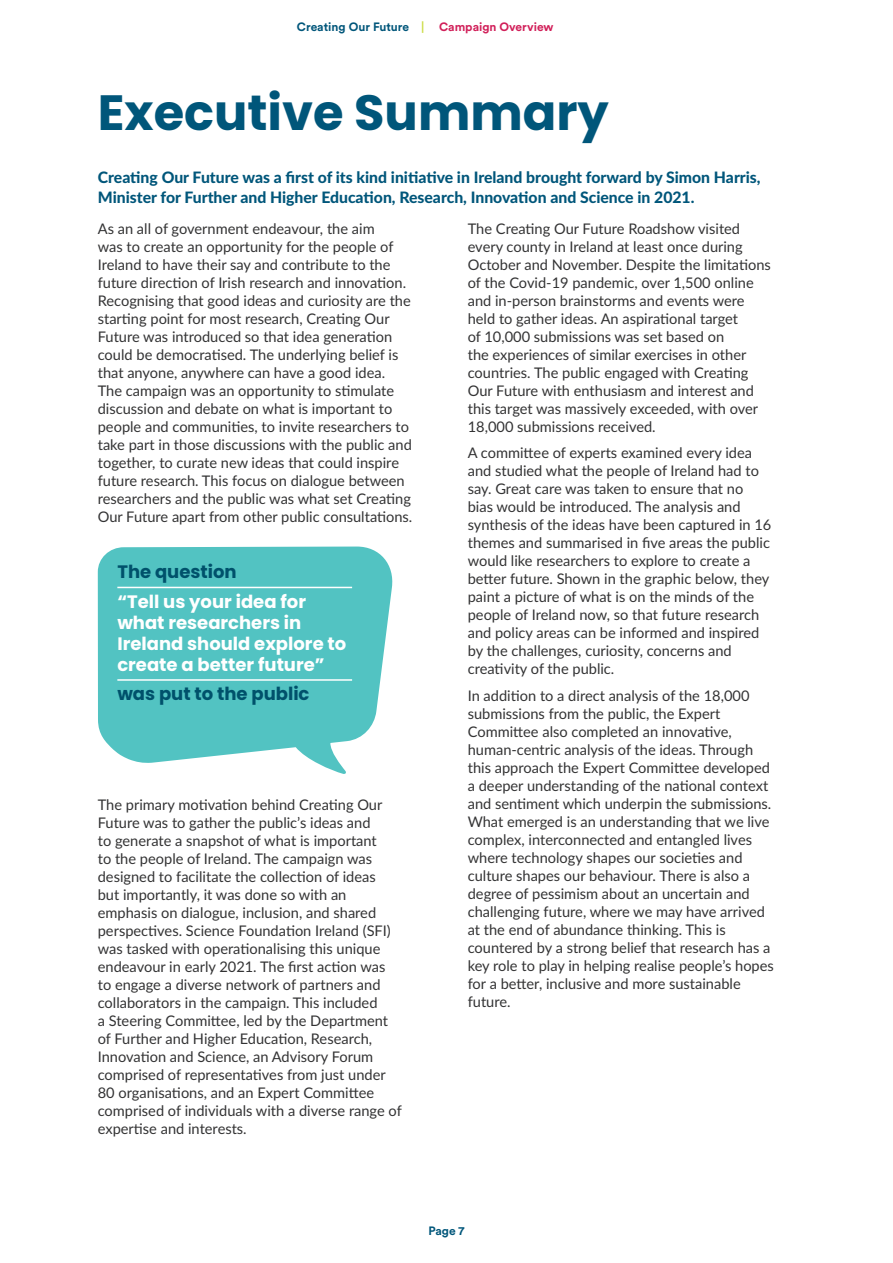
<style>
.page{position:relative;width:893px;height:1263px;background:#fff}
.page>*{position:absolute;margin:0;border:0;box-sizing:border-box;transform-origin:0 0}
.t1{font:700 49.5px "Poppins";color:#00567a}
.t2{font:700 18px/21px "Poppins";color:#fff}
.t3{font:700 18px "Poppins";color:#00516b}
.t4{font:800 15.75px/19.5px "Lato";color:#00567a}
.t5{font:14.7px/18px "Lato";color:#333334}
.t6{font:700 12px "Circular Std";color:#00567a}
.s1{color:#ccdc48}
.s2{color:#d11f59}
</style>
<div class="page">
<svg style="left:98px;top:546px;width:295px;height:228px;background:#68caca"></svg>
<hr style="left:117px;top:587px;width:235px;height:1px;background:#fff">
<hr style="left:117px;top:679px;width:235px;height:2px;background:#fff">
<p class="t6" style="left:297px;top:19px;width:258px">Creating Our Future <span class="s1">|</span> <span class="s2">Campaign Overview</span></p>
<h1 class="t1" style="left:98px;top:84px;width:513px">Executive Summary</h1>
<p class="t4" style="left:98px;top:167px;width:664px">Creating Our Future was a first of its kind initiative in Ireland brought forward by Simon Harris,<br>Minister for Further and Higher Education, Research, Innovation and Science in 2021.</p>
<p class="t5" style="left:98px;top:219px;width:316px">As an all of government endeavour, the aim<br>was to create an opportunity for the people of Ireland to have their say and contribute to the future direction of Irish research and innovation.<br>Recognising that good ideas and curiosity are the starting point for most research, Creating Our Future was introduced so that idea generation could be democratised. The underlying belief is that anyone, anywhere can have a good idea.<br>The campaign was an opportunity to stimulate discussion and debate on what is important to people and communities, to invite researchers to take part in those discussions with the public and together, to curate new ideas that could inspire future research. This focus on dialogue between researchers and the public was what set Creating Our Future apart from other public consultations.</p>
<p class="t5" style="left:468px;top:219px;width:305px">The Creating Our Future Roadshow visited every county in Ireland at least once during October and November. Despite the limitations of the Covid-19 pandemic, over 1,500 online and in-person brainstorms and events were held to gather ideas. An aspirational target<br>of 10,000 submissions was set based on<br>the experiences of similar exercises in other countries. The public engaged with Creating Our Future with enthusiasm and interest and this target was massively exceeded, with over 18,000 submissions received.</p>
<p class="t5" style="left:468px;top:443px;width:305px">A committee of experts examined every idea and studied what the people of Ireland had to say. Great care was taken to ensure that no bias would be introduced. The analysis and synthesis of the ideas have been captured in 16 themes and summarised in five areas the public would like researchers to explore to create a better future. Shown in the graphic below, they paint a picture of what is on the minds of the people of Ireland now, so that future research and policy areas can be informed and inspired by the challenges, curiosity, concerns and creativity of the public.</p>
<p class="t5" style="left:468px;top:686px;width:308px">In addition to a direct analysis of the 18,000 submissions from the public, the Expert Committee also completed an innovative, human-centric analysis of the ideas. Through this approach the Expert Committee developed a deeper understanding of the national context and sentiment which underpin the submissions.<br>What emerged is an understanding that we live complex, interconnected and entangled lives where technology shapes our societies and culture shapes our behaviour. There is also a degree of pessimism about an uncertain and challenging future, where we may have arrived at the end of abundance thinking. This is countered by a strong belief that research has a key role to play in helping realise people’s hopes for a better, inclusive and more sustainable future.</p>
<p class="t3" style="left:117px;top:561px;width:121px">The question</p>
<p class="t2" style="left:117px;top:591px;width:230px">“Tell us your idea for what researchers in<br>Ireland should explore to create a better future”</p>
<p class="t3" style="left:117px;top:683px;width:194px">was put to the public</p>
<p class="t5" style="left:98px;top:795px;width:306px">The primary motivation behind Creating Our Future was to gather the public’s ideas and<br>to generate a snapshot of what is important<br>to the people of Ireland. The campaign was designed to facilitate the collection of ideas<br>but importantly, it was done so with an emphasis on dialogue, inclusion, and shared perspectives. Science Foundation Ireland (SFI) was tasked with operationalising this unique endeavour in early 2021. The first action was to engage a diverse network of partners and collaborators in the campaign. This included<br>a Steering Committee, led by the Department of Further and Higher Education, Research, Innovation and Science, an Advisory Forum comprised of representatives from just under 80 organisations, and an Expert Committee comprised of individuals with a diverse range of expertise and interests.</p>
<p class="t6" style="left:428px;top:1223px;width:38px">Page 7</p>
</div>
